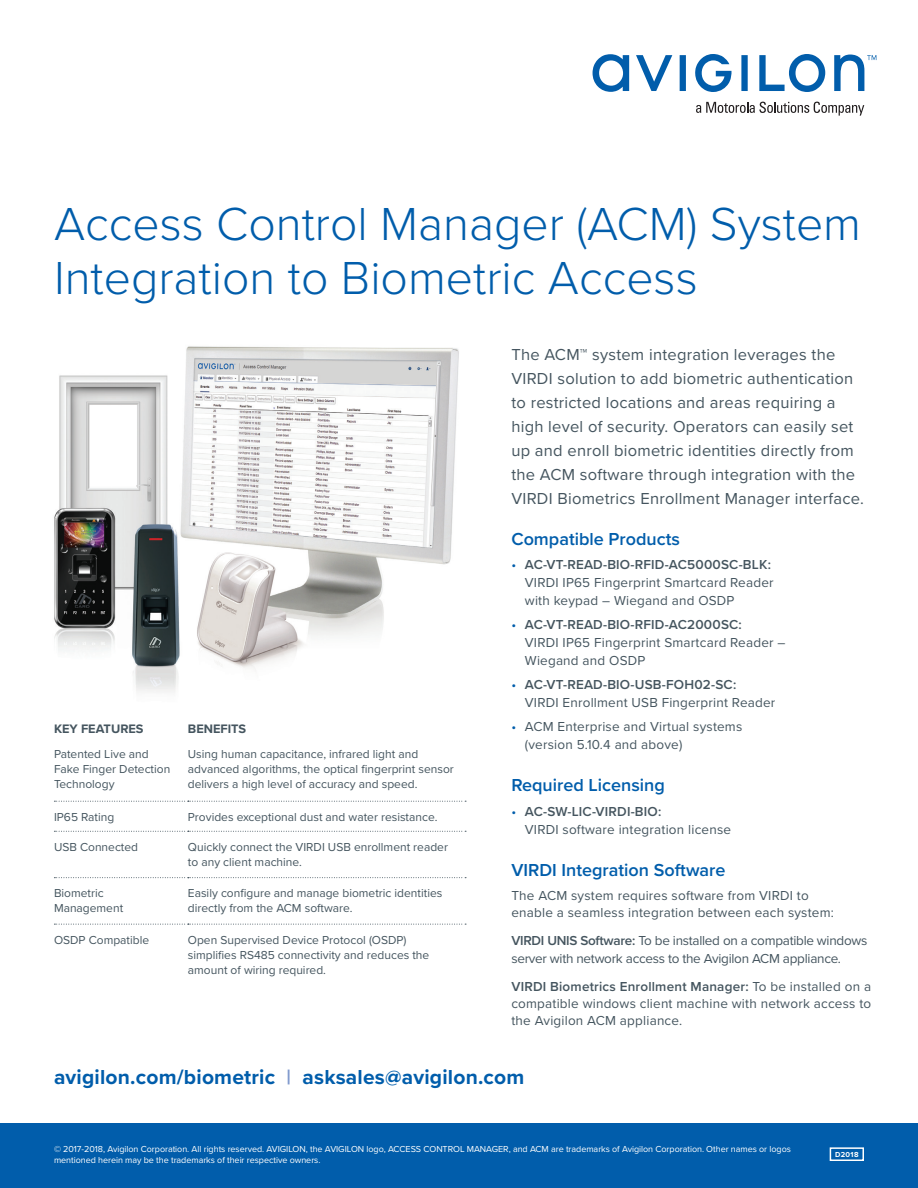
<style>
.page{position:relative;width:918px;height:1188px;background:#fff}
.page>*{position:absolute;margin:0;border:0;box-sizing:border-box;transform-origin:0 0}
.Title_1_-_32pt{font:300 48px/54px "Proxima Nova";color:#015dab}
.CTA_14pt{font:700 21px "Proxima Nova";letter-spacing:.01em;color:#015dab}
.Title_3_Semi_-_12pt{font:600 18px "Proxima Nova";color:#015dab}
.Main_Body_Text_-_11p{font:16.5px/24px "Proxima Nova";letter-spacing:.015em;color:#45555f}
.Main_Body_Text_-_9pt{font:13.5px/18px "Proxima Nova";letter-spacing:.015em;color:#45555f}
.Main_Body_Text_-_9pt-2{font:13.5px/17.2px "Proxima Nova";letter-spacing:-.02em;color:#45555f}
.Feature_Chart_Header{font:700 12.75px "Proxima Nova";color:#45555f}
.Feature_Chart_Text{font:12px/15px "Proxima Nova";color:#45555f}
.IP_Statement{font:9px/10.5px "Proxima Nova";letter-spacing:-.005em;color:#fff}
.Flyer_Date_Stamp{font:700 7.5px "Proxima Nova";letter-spacing:.05em;color:#fff}
.s1{color:#015dab}
.s2{font-weight:600}
.s3{color:#7f99cd}
</style>
<div class="page">
<div style="left:0;top:1123px;width:918px;height:65px;background:#015dab"></div>
<svg style="left:54px;top:801px;width:412px;height:1px"></svg>
<svg style="left:54px;top:831px;width:412px;height:1px"></svg>
<svg style="left:54px;top:877px;width:412px;height:1px"></svg>
<svg style="left:54px;top:924px;width:412px;height:1px"></svg>
<div style="left:830px;top:1147px;width:34px;height:14px;border:2px solid #fff"></div>
<img style="left:54px;top:346px;width:405px;height:346px">
<svg style="left:593px;top:54px;width:283px;height:38px"></svg>
<svg style="left:696px;top:102px;width:168px;height:14px"></svg>
<p class="Title_1_-_32pt" style="left:54px;top:195px;width:809px">Access Control Manager (ACM) System<br>Integration to Biometric Access</p>
<p class="Feature_Chart_Header" style="left:54px;top:719px;width:91px">KEY FEATURES</p>
<p class="Feature_Chart_Header" style="left:188px;top:719px;width:60px">BENEFITS</p>
<p class="Feature_Chart_Text" style="left:54px;top:746px;width:118px">Patented Live and<br>Fake Finger Detection<br>Technology</p>
<p class="Feature_Chart_Text" style="left:188px;top:746px;width:267px">Using human capacitance, infrared light and advanced algorithms, the optical fingerprint sensor delivers a high level of accuracy and speed.</p>
<p class="Feature_Chart_Text" style="left:54px;top:809px;width:62px">IP65 Rating</p>
<p class="Feature_Chart_Text" style="left:188px;top:809px;width:251px">Provides exceptional dust and water resistance.</p>
<p class="Feature_Chart_Text" style="left:54px;top:839px;width:86px">USB Connected</p>
<p class="Feature_Chart_Text" style="left:188px;top:839px;width:262px">Quickly connect the VIRDI USB enrollment reader to any client machine.</p>
<p class="Feature_Chart_Text" style="left:54px;top:885px;width:71px">Biometric<br>Management</p>
<p class="Feature_Chart_Text" style="left:188px;top:885px;width:256px">Easily configure and manage biometric identities directly from the ACM software.</p>
<p class="Feature_Chart_Text" style="left:54px;top:932px;width:97px">OSDP Compatible</p>
<p class="Feature_Chart_Text" style="left:188px;top:932px;width:243px">Open Supervised Device Protocol (OSDP) simplifies RS485 connectivity and reduces the amount of wiring required.</p>
<p class="Main_Body_Text_-_11p" style="left:511px;top:341px;width:354px">The ACM™ system integration leverages the VIRDI solution to add biometric authentication to restricted locations and areas requiring a high level of security. Operators can easily set up and enroll biometric identities directly from the ACM software through integration with the VIRDI Biometrics Enrollment Manager interface.</p>
<p class="Title_3_Semi_-_12pt" style="left:511px;top:525px;width:170px">Compatible Products</p>
<p class="Main_Body_Text_-_9pt" style="left:525px;top:555px;width:250px;text-indent:-14px"><span class="s1">•</span> <span class="s2">AC-VT-READ-BIO-RFID-AC5000SC-BLK:<br></span>VIRDI IP65 Fingerprint Smartcard Reader with keypad – Wiegand and OSDP</p>
<p class="Main_Body_Text_-_9pt" style="left:525px;top:615px;width:262px;text-indent:-14px"><span class="s1">•</span> <span class="s2">AC-VT-READ-BIO-RFID-AC2000SC:<br></span>VIRDI IP65 Fingerprint Smartcard Reader –<br>Wiegand and OSDP</p>
<p class="Main_Body_Text_-_9pt" style="left:525px;top:675px;width:252px;text-indent:-14px"><span class="s1">•</span> <span class="s2">AC-VT-READ-BIO-USB-FOH02-SC:<br></span>VIRDI Enrollment USB Fingerprint Reader</p>
<p class="Main_Body_Text_-_9pt" style="left:525px;top:717px;width:219px;text-indent:-14px"><span class="s1">•</span> ACM Enterprise and Virtual systems (version 5.10.4 and above)</p>
<p class="Title_3_Semi_-_12pt" style="left:511px;top:772px;width:155px">Required Licensing</p>
<p class="Main_Body_Text_-_9pt" style="left:525px;top:802px;width:208px;text-indent:-14px"><span class="s1">•</span> <span class="s2">AC-SW-LIC-VIRDI-BIO:<br></span>VIRDI software integration license</p>
<p class="Title_3_Semi_-_12pt" style="left:511px;top:857px;width:216px">VIRDI Integration Software</p>
<p class="Main_Body_Text_-_9pt" style="left:511px;top:886px;width:324px;line-height:17.2px">The ACM system requires software from VIRDI to enable a seamless integration between each system:</p>
<p class="Main_Body_Text_-_9pt-2" style="left:511px;top:932px;width:358px"><span class="s2">VIRDI UNIS Software:</span> To be installed on a compatible windows server with network access to the Avigilon ACM appliance.</p>
<p class="Main_Body_Text_-_9pt" style="left:511px;top:977px;width:361px;line-height:17.2px;text-align:justify"><span class="s2">VIRDI Biometrics Enrollment Manager:</span> To be installed on a compatible windows client machine with network access to the Avigilon ACM appliance.</p>
<p class="CTA_14pt" style="left:54px;top:1061px;width:472px">avigilon.com/biometric <span class="s3">|</span> asksales@avigilon.com</p>
<p class="IP_Statement" style="left:54px;top:1144px;width:738px">© 2017-2018, Avigilon Corporation. All rights reserved. AVIGILON, the AVIGILON logo, ACCESS CONTROL MANAGER, and ACM are trademarks of Avigilon Corporation. Other names or logos mentioned herein may be the trademarks of their respective owners.</p>
<p class="Flyer_Date_Stamp" style="left:835px;top:1149px;width:25px">D2018</p>
</div>
